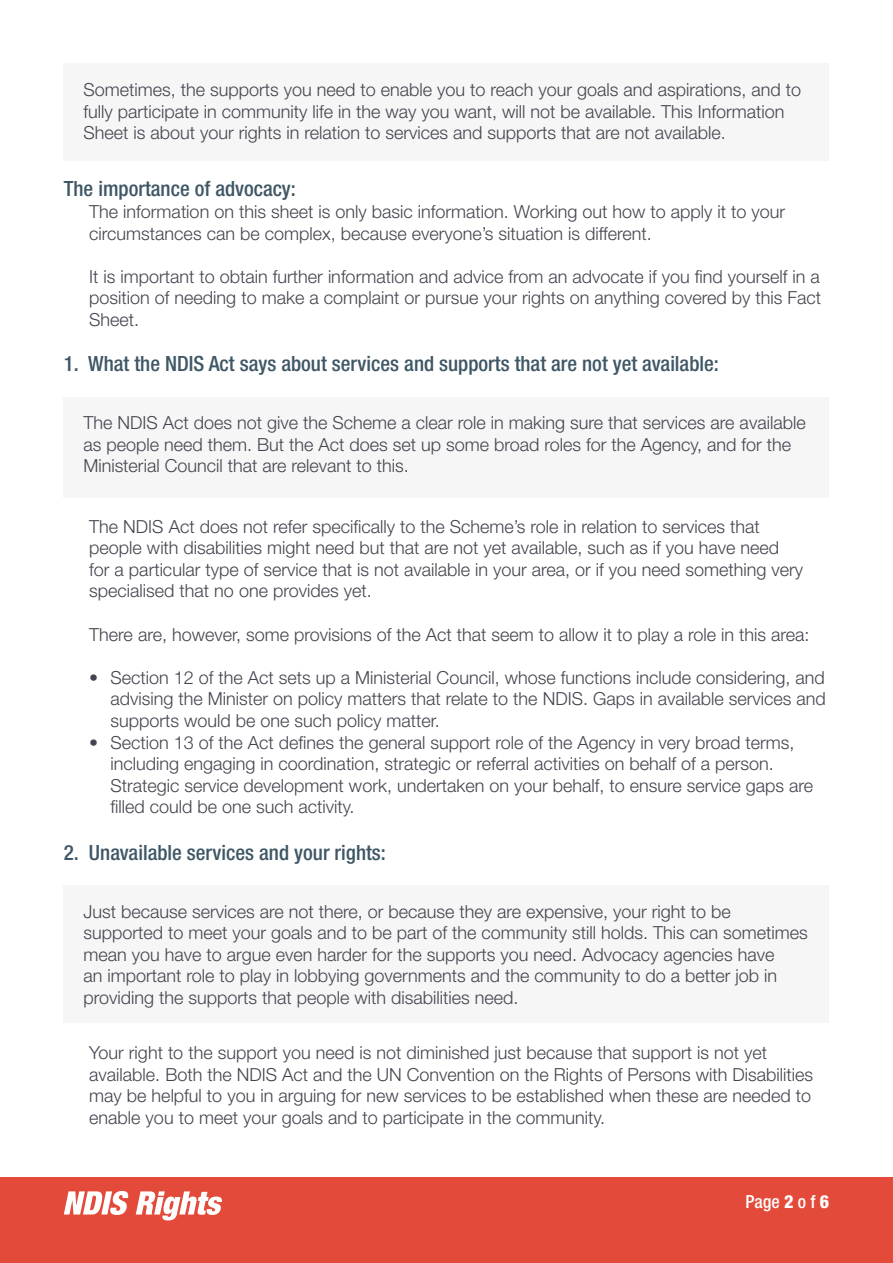
<style>
.page{position:relative;width:893px;height:1263px;background:#fff}
.page>*{position:absolute;margin:0;border:0;box-sizing:border-box;transform-origin:0 0}
.t1{font:500 condensed 21px "Helvetica Neue LT Pro";color:#3f5765}
.t2{font:300 18px/21.6px "Helvetica Neue LT Pro";color:#444450}
.t3{font:500 condensed 18px "Helvetica Neue LT Pro";color:#fff}
.s1{font-weight:800}
</style>
<div class="page">
<div style="left:0;top:1177px;width:893px;height:86px;background:#e34a3a"></div>
<svg style="left:64px;top:1191px;width:65px;height:24px"></svg>
<svg style="left:136px;top:1191px;width:86px;height:29px"></svg>
<div style="left:64px;top:64px;width:765px;height:97px;background:#f6f6f6"></div>
<div style="left:64px;top:397px;width:765px;height:100px;background:#f6f6f6"></div>
<div style="left:64px;top:885px;width:765px;height:138px;background:#f6f6f6"></div>
<p class="t2" style="left:83px;top:78px;width:719px">Sometimes, the supports you need to enable you to reach your goals and aspirations, and to fully participate in community life in the way you want, will not be available. This Information<br>Sheet is about your rights in relation to services and supports that are not available.</p>
<p class="t1" style="left:64px;top:176px;width:234px">The importance of advocacy:</p>
<p class="t2" style="left:89px;top:200px;width:697px">The information on this sheet is only basic information. Working out how to apply it to your circumstances can be complex, because everyone’s situation is different.</p>
<p class="t2" style="left:89px;top:265px;width:733px;text-align:justify">It is important to obtain further information and advice from an advocate if you find yourself in a position of needing to make a complaint or pursue your rights on anything covered by this Fact Sheet.</p>
<p class="t1" style="left:64px;top:351px;width:657px">1. What the NDIS Act says about services and supports that are not yet available:</p>
<p class="t2" style="left:83px;top:411px;width:724px">The NDIS Act does not give the Scheme a clear role in making sure that services are available as people need them. But the Act does set up some broad roles for the Agency, and for the<br>Ministerial Council that are relevant to this.</p>
<p class="t2" style="left:89px;top:515px;width:715px">The NDIS Act does not refer specifically to the Scheme’s role in relation to services that people with disabilities might need but that are not yet available, such as if you have need for a particular type of service that is not available in your area, or if you need something very specialised that no one provides yet.</p>
<p class="t2" style="left:89px;top:623px;width:722px">There are, however, some provisions of the Act that seem to allow it to play a role in this area:</p>
<p class="t2" style="left:111px;top:666px;width:717px;text-align:justify;text-indent:-21px">• Section 12 of the Act sets up a Ministerial Council, whose functions include considering, and advising the Minister on policy matters that relate to the NDIS. Gaps in available services and supports would be one such policy matter.</p>
<p class="t2" style="left:111px;top:731px;width:704px;text-indent:-21px">• Section 13 of the Act defines the general support role of the Agency in very broad terms, including engaging in coordination, strategic or referral activities on behalf of a person.<br>Strategic service development work, undertaken on your behalf, to ensure service gaps are filled could be one such activity.</p>
<p class="t1" style="left:64px;top:840px;width:324px">2. Unavailable services and your rights:</p>
<p class="t2" style="left:83px;top:900px;width:726px">Just because services are not there, or because they are expensive, your right to be supported to meet your goals and to be part of the community still holds. This can sometimes mean you have to argue even harder for the supports you need. Advocacy agencies have<br>an important role to play in lobbying governments and the community to do a better job in providing the supports that people with disabilities need.</p>
<p class="t2" style="left:89px;top:1041px;width:725px">Your right to the support you need is not diminished just because that support is not yet available. Both the NDIS Act and the UN Convention on the Rights of Persons with Disabilities may be helpful to you in arguing for new services to be established when these are needed to enable you to meet your goals and to participate in the community.</p>
<p class="t3" style="left:745px;top:1190px;width:85px">Page <span class="s1">2</span> o f <span class="s1">6</span></p>
</div>
